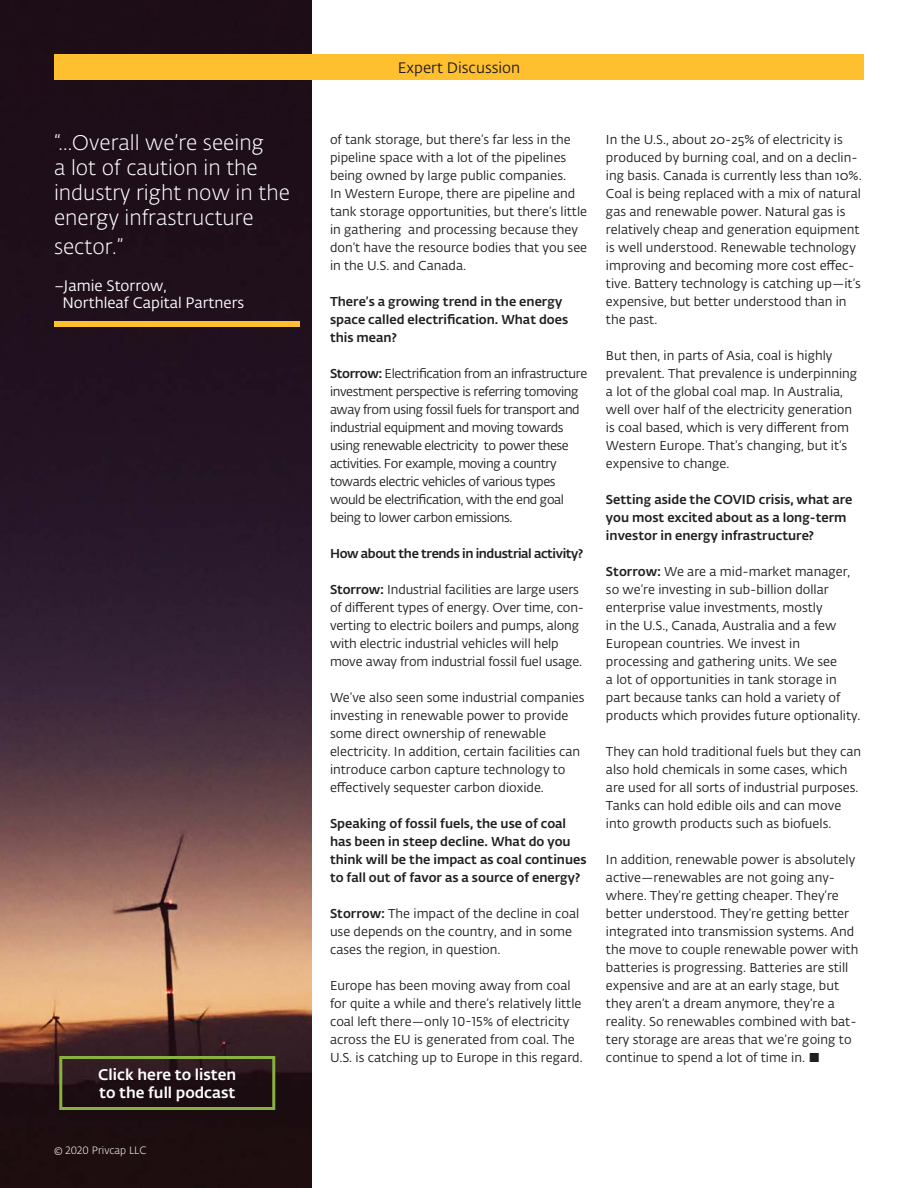
<style>
.page{position:relative;width:918px;height:1188px;background:#fff}
.page>*{position:absolute;margin:0;border:0;box-sizing:border-box;transform-origin:0 0}
.t1{font:300 21px/25.2px "Fedra Sans Alt Pro";color:#fff}
.t2{font:500 15.3px/18.3px "Fedra Sans Alt Pro";color:#fff}
.Quote_Identification{font:15px/16.5px "Fedra Sans Alt Pro";color:#fff}
.t3{font:15px "Fedra Sans Alt Pro";color:#231f20}
.t4{font:12.75px/18px "Fedra Sans Alt Pro";color:#231f20}
.t5{font:12.75px/18px "Fedra Sans Alt Pro";letter-spacing:-.03em;color:#231f20}
.t6{font:500 12.75px/18px "Fedra Sans Alt Pro";color:#231f20}
.t7{font:500 12.75px "Fedra Sans Alt Pro";letter-spacing:-.03em;color:#231f20}
.t8{font:300 10.5px "Fedra Sans Alt Pro";color:#fff}
.s1{font-weight:500}
</style>
<div class="page">
<img style="left:0;top:0;width:312px;height:1188px">
<div style="left:54px;top:54px;width:810px;height:26px;background:#ffc030"></div>
<div style="left:54px;top:321px;width:246px;height:6px;background:#ffc030"></div>
<div style="left:59px;top:1056px;width:216px;height:54px;border:3px solid #89b140"></div>
<p class="t1" style="left:54px;top:130px;width:237px">“...Overall we’re seeing<br>a lot of caution in the industry right now in the energy infrastructure</p>
<p class="t1" style="left:54px;top:234px;width:71px">sector.”</p>
<p class="Quote_Identification" style="left:62px;top:277px;width:183px;text-indent:-8px">–Jamie Storrow,<br>Northleaf Capital Partners</p>
<p class="t2" style="left:98px;top:1064px;width:140px">Click here to listen to the full podcast</p>
<p class="t8" style="left:54px;top:1143px;width:94px">© 2020 Privcap LLC</p>
<p class="t3" style="left:398px;top:57px;width:124px">Expert Discussion</p>
<p class="t4" style="left:330px;top:130px;width:259px">of tank storage, but there’s far less in the pipeline space with a lot of the pipelines being owned by large public companies.<br>In Western Europe, there are pipeline and tank storage opportunities, but there’s little in gathering and processing because they don’t have the resource bodies that you see in the U.S. and Canada.</p>
<p class="t6" style="left:330px;top:292px;width:240px">There’s a growing trend in the energy space called electrification. What does this mean?</p>
<p class="t5" style="left:330px;top:364px;width:259px"><span class="s1">Storrow:</span> Electrification from an infrastructure investment perspective is referring tomoving away from using fossil fuels for transport and industrial equipment and moving towards using renewable electricity to power these activities. For example, moving a country towards electric vehicles of various types would be electrification, with the end goal being to lower carbon emissions.</p>
<p class="t7" style="left:330px;top:544px;width:255px">How about the trends in industrial activity?</p>
<p class="t4" style="left:330px;top:580px;width:256px"><span class="s1">Storrow:</span> Industrial facilities are large users of different types of energy. Over time, con&shy;verting to electric boilers and pumps, along with electric industrial vehicles will help move away from industrial fossil fuel usage.</p>
<p class="t4" style="left:330px;top:688px;width:256px">We’ve also seen some industrial companies investing in renewable power to provide some direct ownership of renewable electricity. In addition, certain facilities can introduce carbon capture technology to effectively sequester carbon dioxide.</p>
<p class="t6" style="left:330px;top:814px;width:258px">Speaking of fossil fuels, the use of coal has been in steep decline. What do you think will be the impact as coal continues to fall out of favor as a source of energy?</p>
<p class="t4" style="left:330px;top:904px;width:251px"><span class="s1">Storrow:</span> The impact of the decline in coal use depends on the country, and in some cases the region, in question.</p>
<p class="t4" style="left:330px;top:976px;width:254px">Europe has been moving away from coal for quite a while and there’s relatively little coal left there—only 10-15% of electricity across the EU is generated from coal. The U.S. is catching up to Europe in this regard.</p>
<p class="t4" style="left:606px;top:130px;width:257px">In the U.S., about 20-25% of electricity is produced by burning coal, and on a declin&shy;ing basis. Canada is currently less than 10%.<br>Coal is being replaced with a mix of natural gas and renewable power. Natural gas is relatively cheap and generation equipment is well understood. Renewable technology improving and becoming more cost effec&shy;tive. Battery technology is catching up—it’s expensive, but better understood than in the past.</p>
<p class="t4" style="left:606px;top:346px;width:253px">But then, in parts of Asia, coal is highly prevalent. That prevalence is underpinning a lot of the global coal map. In Australia, well over half of the electricity generation is coal based, which is very different from Western Europe. That’s changing, but it’s expensive to change.</p>
<p class="t6" style="left:606px;top:490px;width:248px">Setting aside the COVID crisis, what are you most excited about as a long-term investor in energy infrastructure?</p>
<p class="t4" style="left:606px;top:562px;width:246px"><span class="s1">Storrow:</span> We are a mid-market manager, so we’re investing in sub-billion dollar enterprise value investments, mostly</p>
<p class="t4" style="left:606px;top:616px;width:232px">in the U.S., Canada, Australia and a few<br>European countries. We invest in</p>
<p class="t4" style="left:606px;top:652px;width:256px">processing and gathering units. We see<br>a lot of opportunities in tank storage in part because tanks can hold a variety of products which provides future optionality.</p>
<p class="t4" style="left:606px;top:742px;width:257px">They can hold traditional fuels but they can also hold chemicals in some cases, which are used for all sorts of industrial purposes.<br>Tanks can hold edible oils and can move into growth products such as biofuels.</p>
<p class="t4" style="left:606px;top:850px;width:254px">In addition, renewable power is absolutely active—renewables are not going any&shy;where. They’re getting cheaper. They’re better understood. They’re getting better integrated into transmission systems. And the move to couple renewable power with batteries is progressing. Batteries are still expensive and are at an early stage, but they aren’t a dream anymore, they’re a reality. So renewables combined with bat&shy;tery storage are areas that we’re going to continue to spend a lot of time in. ■</p>
</div>
